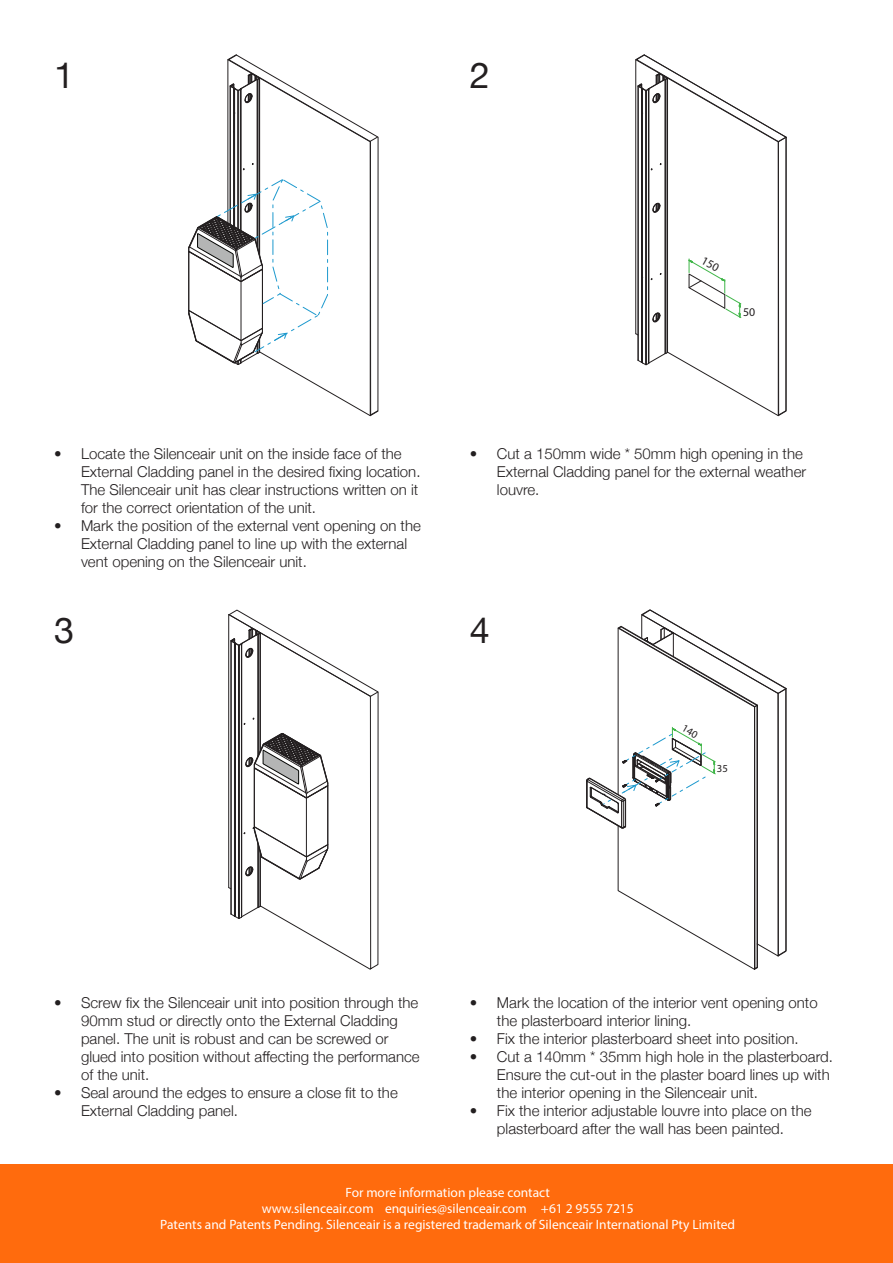
<style>
.page{position:relative;width:893px;height:1263px;background:#fff}
.page>*{position:absolute;margin:0;border:0;box-sizing:border-box;transform-origin:0 0}
.t1{font:36px "Helvetica Neue";color:#231f20}
.t2{font:300 15px/18px "Helvetica Neue";color:#231f20}
.t3{font:13.5px "Myriad Pro";color:#fff}
.t4{font:11.85px "Myriad Pro";color:#231f20}
.t5{font:10.8px "Myriad Pro";color:#231f20}
</style>
<div class="page">
<div style="left:0;top:1164px;width:893px;height:99px;background:#ff6b0d"></div>
<svg style="left:188px;top:54px;width:191px;height:362px"></svg>
<svg style="left:228px;top:609px;width:151px;height:361px"></svg>
<svg style="left:228px;top:614px;width:151px;height:83px"></svg>
<svg style="left:635px;top:54px;width:152px;height:362px"></svg>
<svg style="left:586px;top:609px;width:201px;height:360px"></svg>
<p class="t1" style="left:54px;top:49px;width:22px">1</p>
<p class="t1" style="left:470px;top:49px;width:22px">2</p>
<p class="t4" style="left:743px;top:304px;width:14px">50</p>
<p class="t2" style="left:81px;top:443px;width:341px;text-indent:-27px">• Locate the Silenceair unit on the inside face of the External Cladding panel in the desired fixing location.<br>The Silenceair unit has clear instructions written on it for the correct orientation of the unit.</p>
<p class="t2" style="left:81px;top:515px;width:341px;text-indent:-27px">• Mark the position of the external vent opening on the<br>External Cladding panel to line up with the external vent opening on the Silenceair unit.</p>
<p class="t1" style="left:54px;top:604px;width:22px">3</p>
<p class="t2" style="left:497px;top:443px;width:311px;text-indent:-27px">• Cut a 150mm wide * 50mm high opening in the<br>External Cladding panel for the external weather louvre.</p>
<p class="t1" style="left:470px;top:604px;width:22px">4</p>
<p class="t5" style="left:717px;top:762px;width:13px">35</p>
<p class="t2" style="left:81px;top:992px;width:340px;text-indent:-27px">• Screw fix the Silenceair unit into position through the 90mm stud or directly onto the External Cladding panel. The unit is robust and can be screwed or glued into position without affecting the performance of the unit.</p>
<p class="t2" style="left:81px;top:1082px;width:318px;text-indent:-27px">• Seal around the edges to ensure a close fit to the<br>External Cladding panel.</p>
<p class="t2" style="left:497px;top:992px;width:322px;text-indent:-27px">• Mark the location of the interior vent opening onto the plasterboard interior lining.</p>
<p class="t2" style="left:470px;top:1028px;width:330px">• Fix the interior plasterboard sheet into position.</p>
<p class="t2" style="left:497px;top:1046px;width:337px;text-indent:-27px">• Cut a 140mm * 35mm high hole in the plasterboard.<br>Ensure the cut-out in the plaster board lines up with the interior opening in the Silenceair unit.</p>
<p class="t2" style="left:470px;top:1100px;width:343px;text-align:center">• Fix the interior adjustable louvre into place on the plasterboard after the wall has been painted.</p>
<p class="t3" style="left:346px;top:1184px;width:206px">For more information please contact</p>
<p class="t3" style="left:262px;top:1200px;width:374px">www.silenceair.com enquiries@silenceair.com +61 2 9555 7215</p>
<p class="t3" style="left:160px;top:1216px;width:576px">Patents and Patents Pending. Silenceair is a registered trademark of Silenceair International Pty Limited</p>
</div>
